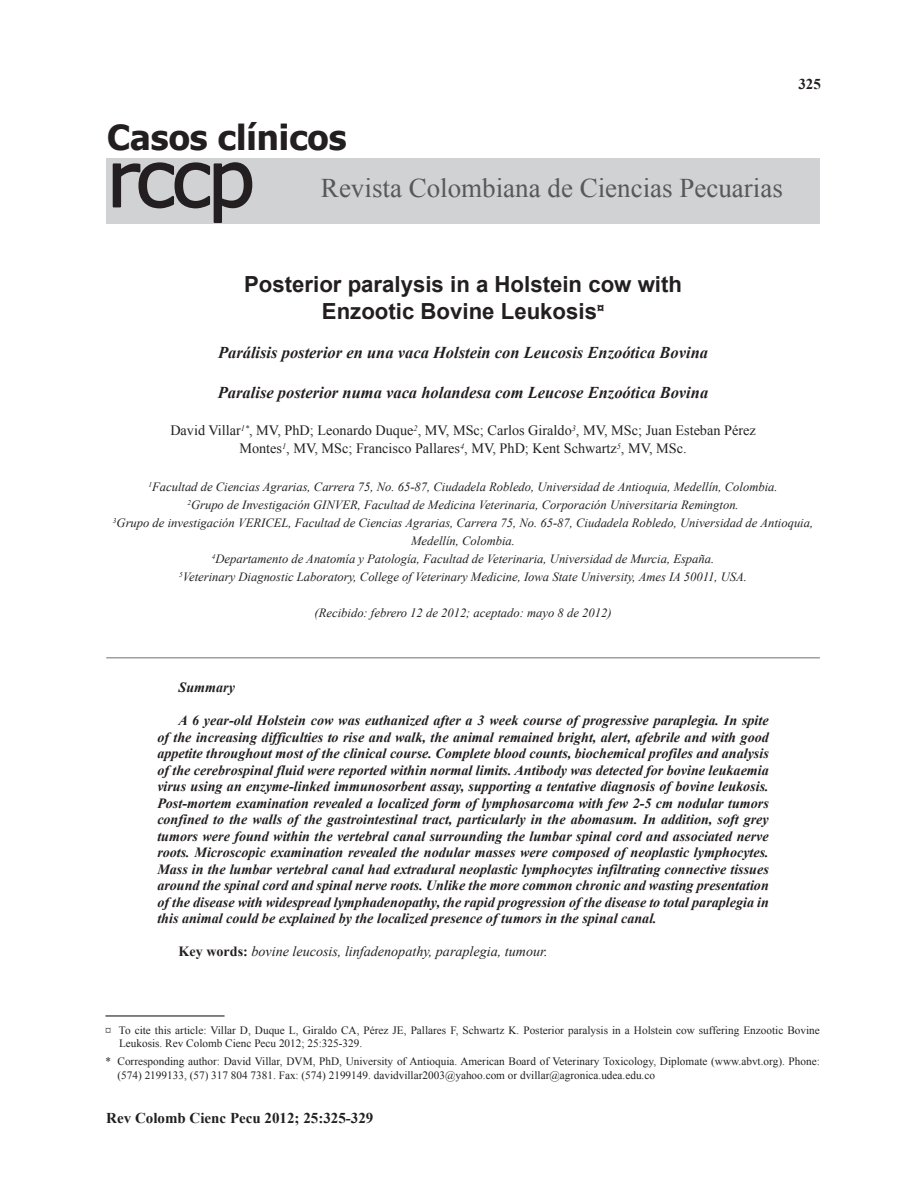
<style>
.page{position:relative;width:910px;height:1195px;background:#fff}
.page>*{position:absolute;margin:0;border:0;box-sizing:border-box;transform-origin:0 0}
.t1{font:700 34.5px "Tahoma";color:#231f20}
.t2{font:27px "Times New Roman";color:#57585a}
.t3{font:700 22.2px/27px "Arial";color:#231f20;text-align:center}
.t4{font:italic 700 16.5px "Times New Roman";color:#231f20}
.t5{font:700 15px "Times New Roman";color:#231f20}
.t6{font:14.25px/18px "Times New Roman";color:#231f20;text-align:center}
.t7{font:italic 700 14.1px/16.5px "Times New Roman";color:#231f20;text-align:justify}
.t8{font:italic 14.1px "Times New Roman";color:#231f20}
.t9{font:italic 12.6px/18px "Times New Roman";color:#231f20;text-align:center}
.t10{font:11.25px/13.5px "Times New Roman";color:#231f20}
.s1{font-weight:700;font-style:normal}
</style>
<div class="page">
<hr style="left:106px;top:657px;width:714px;height:1px;background:#6c6d70">
<hr style="left:105px;top:1015px;width:120px;height:1px;background:#231f20">
<div style="left:106px;top:158px;width:713px;height:65px;background:#d1d2d4"></div>
<svg style="left:112px;top:162px;width:141px;height:62px"></svg>
<h1 class="t1" style="left:107px;top:113px;width:241px">Casos clínicos</h1>
<h2 class="t2" style="left:321px;top:170px;width:463px">Revista Colombiana de Ciencias Pecuarias</h2>
<p class="t5" style="left:798px;top:73px;width:24px">325</p>
<h3 class="t3" style="left:244px;top:272px;width:439px">Posterior paralysis in a Holstein cow with<br>Enzootic Bovine Leukosis<sup>¤</sup></h3>
<p class="t4" style="left:218px;top:341px;width:492px">Parálisis posterior en una vaca Holstein con Leucosis Enzoótica Bovina</p>
<p class="t4" style="left:218px;top:381px;width:492px">Paralise posterior numa vaca holandesa com Leucose Enzoótica Bovina</p>
<p class="t6" style="left:170px;top:421px;width:587px">David Villar<sup>1*</sup>, MV, PhD; Leonardo Duque<sup>2</sup>, MV, MSc; Carlos Giraldo<sup>3</sup>, MV, MSc; Juan Esteban Pérez<br>Montes<sup>1</sup>, MV, MSc; Francisco Pallares<sup>4</sup>, MV, PhD; Kent Schwartz<sup>5</sup>, MV, MSc.</p>
<p class="t9" style="left:113px;top:477px;width:702px"><sup>1</sup>Facultad de Ciencias Agrarias, Carrera 75, No. 65-87, Ciudadela Robledo, Universidad de Antioquia, Medellín, Colombia.<br><sup>2</sup>Grupo de Investigación GINVER, Facultad de Medicina Veterinaria, Corporación Universitaria Remington.<br><sup>3</sup>Grupo de investigación VERICEL, Facultad de Ciencias Agrarias, Carrera 75, No. 65-87, Ciudadela Robledo, Universidad de Antioquia, Medellín, Colombia.<br><sup>4</sup>Departamento de Anatomía y Patología, Facultad de Veterinaria, Universidad de Murcia, España.<br><sup>5</sup>Veterinary Diagnostic Laboratory, College of Veterinary Medicine, Iowa State University, Ames IA 50011, USA.</p>
<p class="t9" style="left:315px;top:603px;width:298px">(Recibido: febrero 12 de 2012; aceptado: mayo 8 de 2012)</p>
<p class="t7" style="left:179px;top:679px;width:58px">Summary</p>
<p class="t7" style="left:157px;top:712px;width:613px;text-indent:21px">A 6 year-old Holstein cow was euthanized after a 3 week course of progressive paraplegia. In spite of the increasing difficulties to rise and walk, the animal remained bright, alert, afebrile and with good appetite throughout most of the clinical course. Complete blood counts, biochemical profiles and analysis of the cerebrospinal fluid were reported within normal limits. Antibody was detected for bovine leukaemia virus using an enzyme-linked immunosorbent assay, supporting a tentative diagnosis of bovine leukosis.<br>Post-mortem examination revealed a localized form of lymphosarcoma with few 2-5 cm nodular tumors confined to the walls of the gastrointestinal tract, particularly in the abomasum. In addition, soft grey tumors were found within the vertebral canal surrounding the lumbar spinal cord and associated nerve roots. Microscopic examination revealed the nodular masses were composed of neoplastic lymphocytes.<br>Mass in the lumbar vertebral canal had extradural neoplastic lymphocytes infiltrating connective tissues around the spinal cord and spinal nerve roots. Unlike the more common chronic and wasting presentation of the disease with widespread lymphadenopathy, the rapid progression of the disease to total paraplegia in this animal could be explained by the localized presence of tumors in the spinal canal.</p>
<p class="t8" style="left:179px;top:942px;width:368px"><span class="s1">Key words:</span> bovine leucosis, linfadenopathy, paraplegia, tumour.</p>
<p class="t10" style="left:119px;top:1023px;width:702px;text-indent:-14px">¤ To cite this article: Villar D, Duque L, Giraldo CA, Pérez JE, Pallares F, Schwartz K. Posterior paralysis in a Holstein cow suffering Enzootic Bovine<br>Leukosis. Rev Colomb Cienc Pecu 2012; 25:325-329.</p>
<p class="t10" style="left:118px;top:1054px;width:704px;text-indent:-12px">* Corresponding author: David Villar, DVM, PhD, University of Antioquia. American Board of Veterinary Toxicology, Diplomate (www.abvt.org). Phone: (574) 2199133, (57) 317 804 7381. Fax: (574) 2199149. davidvillar2003@yahoo.com or dvillar@agronica.udea.edu.co</p>
<p class="t5" style="left:106px;top:1107px;width:269px">Rev Colomb Cienc Pecu 2012; 25:325-329</p>
</div>
